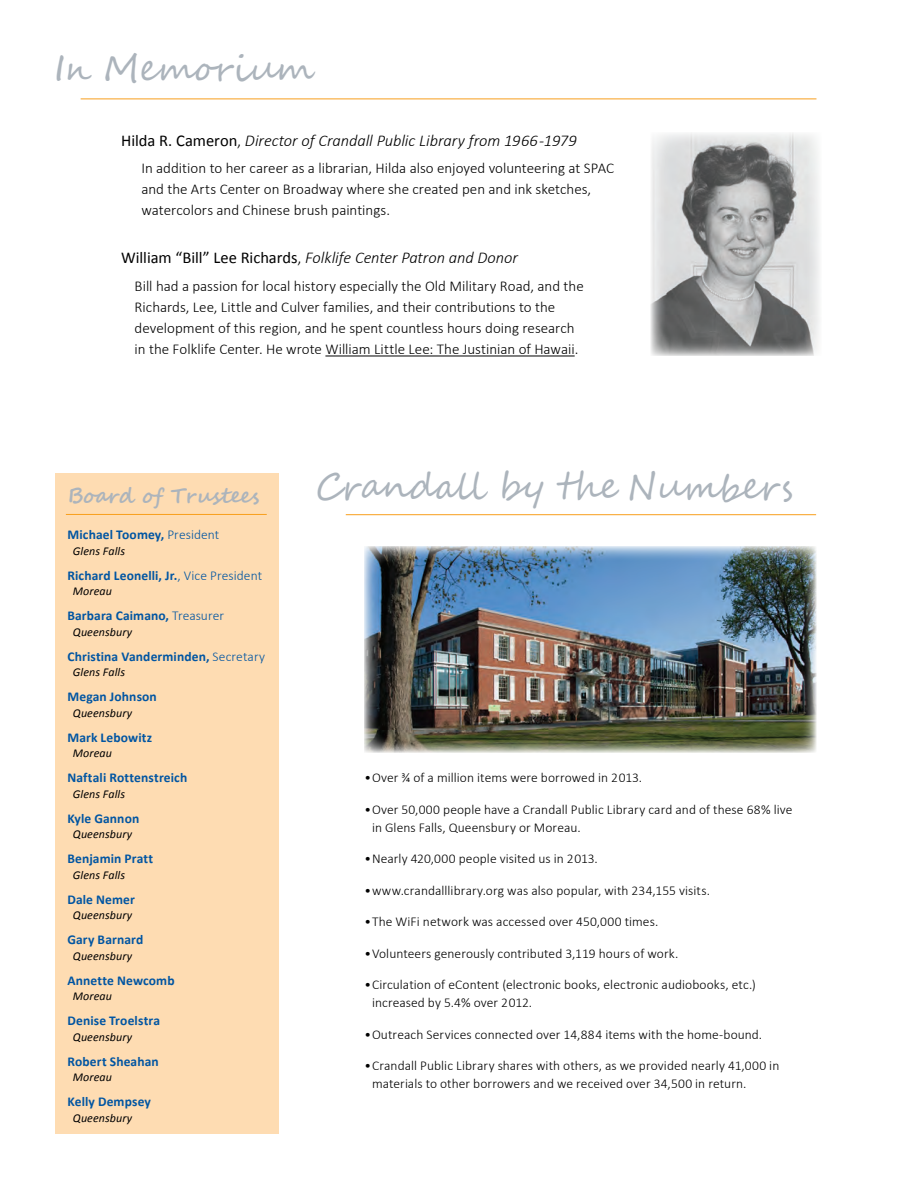
<style>
.page{position:relative;width:918px;height:1188px;background:#fff}
.page>*{position:absolute;margin:0;border:0;box-sizing:border-box;transform-origin:0 0}
.Header_2{font:36px "Segoe Script";letter-spacing:-.01em;color:#acb4bc}
.Subhead_1{font:700 21px "Segoe Script";color:#acb4bc}
.Pres_Dir_Message_Cop{font:italic 300 16.5px "Calibri";letter-spacing:-.005em;color:#000001}
.Pres_Dir_Message_Cop-2{font:300 15px/21px "Calibri";color:#000001}
.By_The_Numbers{font:300 13.5px/18px "Calibri";letter-spacing:.005em;color:#000001}
.Board_of_Trustees_Li{font:700 13.5px "Calibri";letter-spacing:.01em;color:#0155a2}
.Board_of_Trustees_Li-2{font:italic 12px "Calibri";letter-spacing:.01em;color:#000001}
.s1{font-weight:400;font-style:normal}
.s2{font-style:normal}
.s3{font-weight:300}
</style>
<div class="page">
<div style="left:55px;top:473px;width:224px;height:661px;background:#fedcb2"></div>
<hr style="left:346px;top:514px;width:470px;height:1px;background:#f89f1c">
<img style="left:364px;top:546px;width:452px;height:206px">
<hr style="left:81px;top:99px;width:735px;height:1px;background:#f89f1c">
<hr style="left:325px;top:356px;width:250px;height:1px;background:#000001">
<img style="left:651px;top:133px;width:168px;height:223px">
<hr style="left:66px;top:514px;width:201px;height:1px;background:#f89f1c">
<p class="Header_2" style="left:54px;top:39px;width:263px">In Memorium</p>
<p class="Pres_Dir_Message_Cop" style="left:121px;top:130px;width:457px"><span class="s1">Hilda R. Cameron</span><span class="s2">,</span> Director of Crandall Public Library from 1966-1979</p>
<p class="Pres_Dir_Message_Cop-2" style="left:141px;top:158px;width:474px">In addition to her career as a librarian, Hilda also enjoyed volunteering at SPAC and the Arts Center on Broadway where she created pen and ink sketches, watercolors and Chinese brush paintings.</p>
<p class="Pres_Dir_Message_Cop" style="left:121px;top:248px;width:399px"><span class="s1">William “Bill” Lee Richards</span><span class="s2">,</span> Folklife Center Patron and Donor</p>
<p class="Pres_Dir_Message_Cop-2" style="left:135px;top:275px;width:451px">Bill had a passion for local history especially the Old Military Road, and the Richards, Lee, Little and Culver families, and their contributions to the development of this region, and he spent countless hours doing research in the Folklife Center. He wrote William Little Lee: The Justinian of Hawaii.</p>
<p class="Subhead_1" style="left:67px;top:479px;width:193px">Board of Trustees</p>
<p class="Board_of_Trustees_Li" style="left:67px;top:526px;width:153px">Michael Toomey, <span class="s3">President</span></p>
<p class="Board_of_Trustees_Li-2" style="left:73px;top:543px;width:54px">Glens Falls</p>
<p class="Board_of_Trustees_Li" style="left:67px;top:567px;width:196px">Richard Leonelli, Jr.<span class="s3">, Vice President</span></p>
<p class="Board_of_Trustees_Li-2" style="left:73px;top:583px;width:41px">Moreau</p>
<p class="Board_of_Trustees_Li" style="left:67px;top:607px;width:158px">Barbara Caimano, <span class="s3">Treasurer</span></p>
<p class="Board_of_Trustees_Li-2" style="left:73px;top:624px;width:61px">Queensbury</p>
<p class="Board_of_Trustees_Li" style="left:67px;top:648px;width:199px">Christina Vanderminden, <span class="s3">Secretary</span></p>
<p class="Board_of_Trustees_Li-2" style="left:73px;top:664px;width:54px">Glens Falls</p>
<p class="Board_of_Trustees_Li" style="left:67px;top:688px;width:91px">Megan Johnson</p>
<p class="Board_of_Trustees_Li-2" style="left:73px;top:705px;width:61px">Queensbury</p>
<p class="Board_of_Trustees_Li" style="left:67px;top:729px;width:86px">Mark Lebowitz</p>
<p class="Board_of_Trustees_Li-2" style="left:73px;top:745px;width:41px">Moreau</p>
<p class="Board_of_Trustees_Li" style="left:67px;top:769px;width:122px">Naftali Rottenstreich</p>
<p class="Board_of_Trustees_Li-2" style="left:73px;top:786px;width:54px">Glens Falls</p>
<p class="Board_of_Trustees_Li" style="left:67px;top:810px;width:73px">Kyle Gannon</p>
<p class="Board_of_Trustees_Li-2" style="left:73px;top:826px;width:61px">Queensbury</p>
<p class="Board_of_Trustees_Li" style="left:67px;top:850px;width:87px">Benjamin Pratt</p>
<p class="Board_of_Trustees_Li-2" style="left:73px;top:867px;width:54px">Glens Falls</p>
<p class="Board_of_Trustees_Li" style="left:67px;top:891px;width:69px">Dale Nemer</p>
<p class="Board_of_Trustees_Li-2" style="left:73px;top:907px;width:61px">Queensbury</p>
<p class="Board_of_Trustees_Li" style="left:67px;top:931px;width:77px">Gary Barnard</p>
<p class="Board_of_Trustees_Li-2" style="left:73px;top:948px;width:61px">Queensbury</p>
<p class="Board_of_Trustees_Li" style="left:67px;top:972px;width:109px">Annette Newcomb</p>
<p class="Board_of_Trustees_Li-2" style="left:73px;top:988px;width:41px">Moreau</p>
<p class="Board_of_Trustees_Li" style="left:67px;top:1012px;width:94px">Denise Troelstra</p>
<p class="Board_of_Trustees_Li-2" style="left:73px;top:1029px;width:61px">Queensbury</p>
<p class="Board_of_Trustees_Li" style="left:67px;top:1053px;width:93px">Robert Sheahan</p>
<p class="Board_of_Trustees_Li-2" style="left:73px;top:1069px;width:41px">Moreau</p>
<p class="Board_of_Trustees_Li" style="left:67px;top:1093px;width:85px">Kelly Dempsey</p>
<p class="Board_of_Trustees_Li-2" style="left:73px;top:1110px;width:61px">Queensbury</p>
<p class="Header_2" style="left:316px;top:458px;width:479px">Crandall by the Numbers</p>
<p class="By_The_Numbers" style="left:364px;top:769px;width:279px">• Over ¾ of a million items were borrowed in 2013.</p>
<p class="By_The_Numbers" style="left:372px;top:800px;width:422px;text-indent:-8px">• Over 50,000 people have a Crandall Public Library card and of these 68% live in Glens Falls, Queensbury or Moreau.</p>
<p class="By_The_Numbers" style="left:364px;top:850px;width:235px">• Nearly 420,000 people visited us in 2013.</p>
<p class="By_The_Numbers" style="left:364px;top:881px;width:347px">• www.crandalllibrary.org was also popular, with 234,155 visits.</p>
<p class="By_The_Numbers" style="left:364px;top:913px;width:295px">• The WiFi network was accessed over 450,000 times.</p>
<p class="By_The_Numbers" style="left:364px;top:944px;width:315px">• Volunteers generously contributed 3,119 hours of work.</p>
<p class="By_The_Numbers" style="left:372px;top:976px;width:385px;text-indent:-8px">• Circulation of eContent (electronic books, electronic audiobooks, etc.) increased by 5.4% over 2012.</p>
<p class="By_The_Numbers" style="left:364px;top:1025px;width:399px">• Outreach Services connected over 14,884 items with the home-bound.</p>
<p class="By_The_Numbers" style="left:372px;top:1057px;width:409px;text-indent:-8px">• Crandall Public Library shares with others, as we provided nearly 41,000 in materials to other borrowers and we received over 34,500 in return.</p>
</div>
